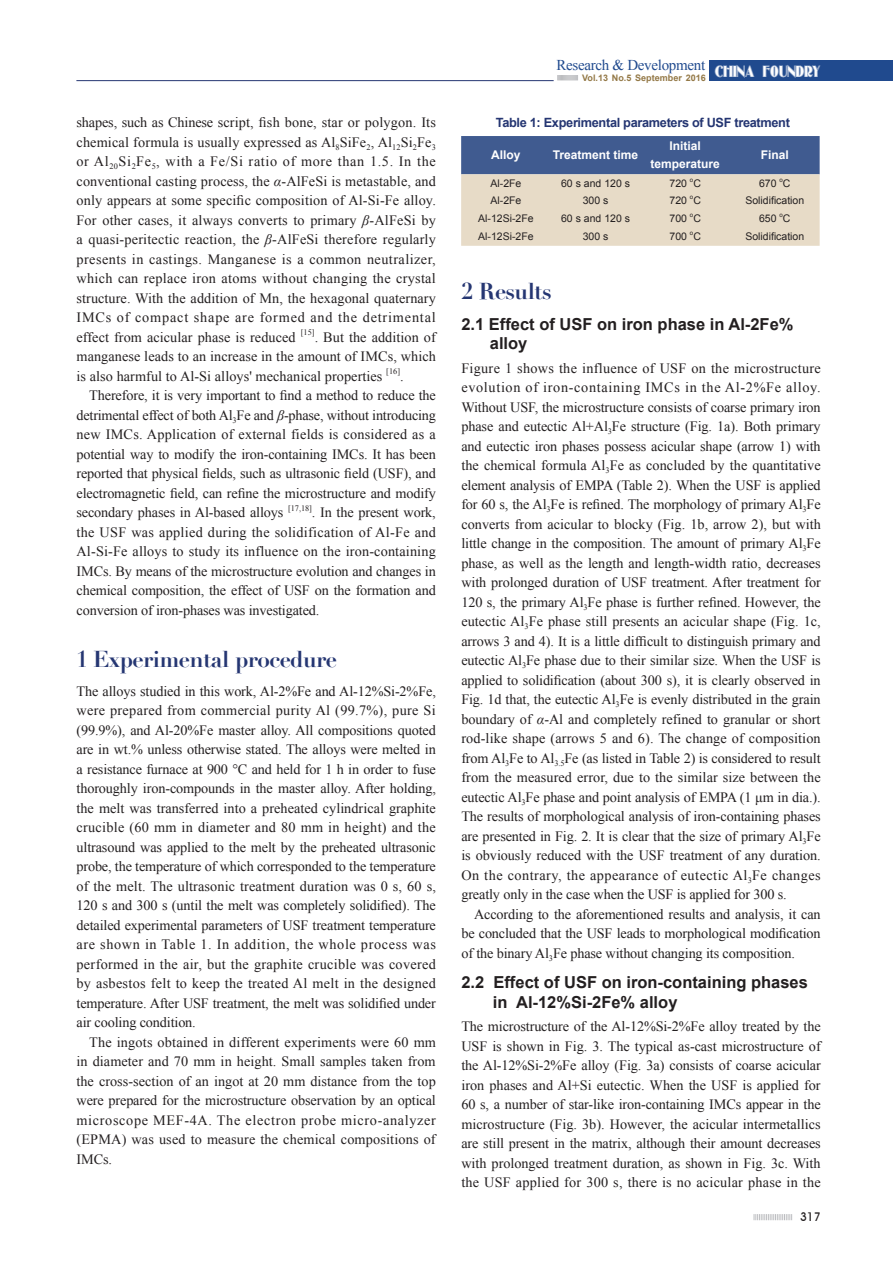
<style>
.page{position:relative;width:893px;height:1263px;background:#fff}
.page>*{position:absolute;margin:0;border:0;box-sizing:border-box;transform-origin:0 0}
.大标新{font:700 22.5px "Didot";letter-spacing:-.025em;color:#253672}
._06-正文副标题{font:700 16.5px/19.5px "Arial";color:#231f20}
.t1{font:15px "Times New Roman";letter-spacing:-.02em;color:#204a8e}
._07-正文{font:14.25px/19.5px "Times New Roman";letter-spacing:-.01em;color:#231f20;text-align:justify}
._13-图片说明{font:700 12.75px "Arial";letter-spacing:-.025em;color:#253672}
._12-表格文字{font:700 12px/18px "Arial";color:#fff;text-align:center}
.t2{font:500 12px "Avant Garde IT Cby BT";color:#231f20}
._15-图中字{font:10.5px "Arial";color:#231f20}
.t3{font:700 9px "Arial";letter-spacing:.005em;color:#937846}
._07-正文-2{font:8.25px "Times New Roman";letter-spacing:-.005em;color:#231f20}
._15-图中字-2{font:6.15px "Arial";color:#231f20}
.s1{font-style:italic}
.s2{font-family:"Oldgate Lane Outline";font-size:15.6px;color:#fff}
</style>
<div class="page">
<svg style="left:754px;top:1214px;width:38px;height:6px"></svg>
<div style="left:709px;top:60px;width:184px;height:21px;background:#204a8e"></div>
<svg style="left:557px;top:75px;width:21px;height:5px"></svg>
<hr style="left:76px;top:80px;width:478px;height:1px;background:#253672">
<svg style="left:461px;top:136px;width:359px;height:110px;background:#adaeb4"></svg>
<p class="_07-正文" style="left:77px;top:113px;width:361px">shapes, such as Chinese script, fish bone, star or polygon. Its chemical formula is usually expressed as Al<sub>8</sub>SiFe<sub>2</sub>, Al<sub>12</sub>Si<sub>2</sub>Fe<sub>3 </sub>or Al<sub>20</sub>Si<sub>2</sub>Fe<sub>5</sub>, with a Fe/Si ratio of more than 1.5. In the conventional casting process, the <span class="s1">α</span>-AlFeSi is metastable, and only appears at some specific composition of Al-Si-Fe alloy.<br>For other cases, it always converts to primary <span class="s1">β</span>-AlFeSi by a quasi-peritectic reaction, the <span class="s1">β</span>-AlFeSi therefore regularly presents in castings. Manganese is a common neutralizer, which can replace iron atoms without changing the crystal structure. With the addition of Mn, the hexagonal quaternary IMCs of compact shape are formed and the detrimental effect from acicular phase is reduced</p>
<p class="_07-正文-2" style="left:301px;top:327px;width:15px">[15]</p>
<p class="_07-正文" style="left:77px;top:327px;width:361px;text-indent:238px">. But the addition of manganese leads to an increase in the amount of IMCs, which is also harmful to Al-Si alloys' mechanical properties</p>
<p class="_07-正文-2" style="left:386px;top:366px;width:15px">[16]</p>
<p class="_07-正文" style="left:400px;top:366px;width:5px">.</p>
<p class="_07-正文" style="left:77px;top:386px;width:361px;text-indent:13px">Therefore, it is very important to find a method to reduce the detrimental effect of both Al<sub>3</sub>Fe and <span class="s1">β</span>-phase, without introducing new IMCs. Application of external fields is considered as a potential way to modify the iron-containing IMCs. It has been reported that physical fields, such as ultrasonic field (USF), and electromagnetic field, can refine the microstructure and modify secondary phases in Al-based alloys</p>
<p class="_07-正文-2" style="left:288px;top:502px;width:25px">[17,18]</p>
<p class="_07-正文" style="left:77px;top:503px;width:361px;text-indent:235px">. In the present work, the USF was applied during the solidification of Al-Fe and Al-Si-Fe alloys to study its influence on the iron-containing IMCs. By means of the microstructure evolution and changes in chemical composition, the effect of USF on the formation and conversion of iron-phases was investigated.</p>
<p class="大标新" style="left:76px;top:646px;width:263px">1 Experimental procedure</p>
<p class="_07-正文" style="left:77px;top:681px;width:361px">The alloys studied in this work, Al-2%Fe and Al-12%Si-2%Fe, were prepared from commercial purity Al (99.7%), pure Si (99.9%), and Al-20%Fe master alloy. All compositions quoted are in wt.% unless otherwise stated. The alloys were melted in a resistance furnace at 900 °C and held for 1 h in order to fuse thoroughly iron-compounds in the master alloy. After holding, the melt was transferred into a preheated cylindrical graphite crucible (60 mm in diameter and 80 mm in height) and the ultrasound was applied to the melt by the preheated ultrasonic probe, the temperature of which corresponded to the temperature of the melt. The ultrasonic treatment duration was 0 s, 60 s, 120 s and 300 s (until the melt was completely solidified). The detailed experimental parameters of USF treatment temperature are shown in Table 1. In addition, the whole process was performed in the air, but the graphite crucible was covered by asbestos felt to keep the treated Al melt in the designed temperature. After USF treatment, the melt was solidified under air cooling condition.</p>
<p class="_07-正文" style="left:77px;top:1032px;width:361px;text-indent:13px">The ingots obtained in different experiments were 60 mm in diameter and 70 mm in height. Small samples taken from the cross-section of an ingot at 20 mm distance from the top were prepared for the microstructure observation by an optical microscope MEF-4A. The electron probe micro-analyzer (EPMA) was used to measure the chemical compositions of IMCs.</p>
<p class="t1" style="left:556px;top:55px;width:265px">Research &amp; Development <span class="s2">CHINA FOUNDRY</span></p>
<p class="t3" style="left:582px;top:72px;width:125px">Vol.13 No.5 September 2016</p>
<p class="_13-图片说明" style="left:496px;top:114px;width:296px">Table 1: Experimental parameters of USF treatment</p>
<p class="_12-表格文字" style="left:491px;top:147px;width:31px">Alloy</p>
<p class="_12-表格文字" style="left:553px;top:147px;width:87px">Treatment time</p>
<p class="_12-表格文字" style="left:650px;top:138px;width:71px">Initial temperature</p>
<p class="_12-表格文字" style="left:761px;top:147px;width:30px">Final</p>
<p class="_15-图中字" style="left:490px;top:176px;width:32px">Al-2Fe</p>
<p class="_15-图中字" style="left:561px;top:176px;width:70px">60 s and 120 s</p>
<p class="_15-图中字" style="left:669px;top:176px;width:19px">720</p>
<p class="_15-图中字-2" style="left:690px;top:175px;width:5px">o</p>
<p class="_15-图中字" style="left:693px;top:176px;width:9px">C</p>
<p class="_15-图中字" style="left:759px;top:176px;width:19px">670</p>
<p class="_15-图中字-2" style="left:779px;top:175px;width:5px">o</p>
<p class="_15-图中字" style="left:783px;top:176px;width:9px">C</p>
<p class="_15-图中字" style="left:490px;top:194px;width:32px">Al-2Fe</p>
<p class="_15-图中字" style="left:583px;top:194px;width:27px">300 s</p>
<p class="_15-图中字" style="left:669px;top:194px;width:19px">720</p>
<p class="_15-图中字-2" style="left:690px;top:193px;width:5px">o</p>
<p class="_15-图中字" style="left:693px;top:194px;width:9px">C</p>
<p class="_15-图中字" style="left:745px;top:194px;width:60px">Solidification</p>
<p class="_15-图中字" style="left:478px;top:211px;width:57px">Al-12Si-2Fe</p>
<p class="_15-图中字" style="left:561px;top:211px;width:70px">60 s and 120 s</p>
<p class="_15-图中字" style="left:669px;top:211px;width:19px">700</p>
<p class="_15-图中字-2" style="left:690px;top:211px;width:5px">o</p>
<p class="_15-图中字" style="left:693px;top:211px;width:9px">C</p>
<p class="_15-图中字" style="left:759px;top:211px;width:19px">650</p>
<p class="_15-图中字-2" style="left:779px;top:211px;width:5px">o</p>
<p class="_15-图中字" style="left:783px;top:211px;width:9px">C</p>
<p class="_15-图中字" style="left:478px;top:229px;width:57px">Al-12Si-2Fe</p>
<p class="_15-图中字" style="left:583px;top:229px;width:27px">300 s</p>
<p class="_15-图中字" style="left:669px;top:229px;width:19px">700</p>
<p class="_15-图中字-2" style="left:690px;top:229px;width:5px">o</p>
<p class="_15-图中字" style="left:693px;top:229px;width:9px">C</p>
<p class="_15-图中字" style="left:745px;top:229px;width:60px">Solidification</p>
<p class="大标新" style="left:461px;top:277px;width:92px">2 Results</p>
<p class="_06-正文副标题" style="left:490px;top:315px;width:305px;text-indent:-28px">2.1 Effect of USF on iron phase in Al-2Fe% alloy</p>
<p class="_07-正文" style="left:461px;top:358px;width:361px">Figure 1 shows the influence of USF on the microstructure evolution of iron-containing IMCs in the Al-2%Fe alloy.<br>Without USF, the microstructure consists of coarse primary iron phase and eutectic Al+Al<sub>3</sub>Fe structure (Fig. 1a). Both primary and eutectic iron phases possess acicular shape (arrow 1) with the chemical formula Al<sub>3</sub>Fe as concluded by the quantitative element analysis of EMPA (Table 2). When the USF is applied for 60 s, the Al<sub>3</sub>Fe is refined. The morphology of primary Al<sub>3</sub>Fe converts from acicular to blocky (Fig. 1b, arrow 2), but with little change in the composition. The amount of primary Al<sub>3</sub>Fe phase, as well as the length and length-width ratio, decreases with prolonged duration of USF treatment. After treatment for 120 s, the primary Al<sub>3</sub>Fe phase is further refined. However, the eutectic Al<sub>3</sub>Fe phase still presents an acicular shape (Fig. 1c, arrows 3 and 4). It is a little difficult to distinguish primary and eutectic Al<sub>3</sub>Fe phase due to their similar size. When the USF is applied to solidification (about 300 s), it is clearly observed in Fig. 1d that, the eutectic Al<sub>3</sub>Fe is evenly distributed in the grain boundary of <span class="s1">α</span>-Al and completely refined to granular or short rod-like shape (arrows 5 and 6). The change of composition from Al<sub>3</sub>Fe to Al<sub>3.5</sub>Fe (as listed in Table 2) is considered to result from the measured error, due to the similar size between the eutectic Al<sub>3</sub>Fe phase and point analysis of EMPA (1 μm in dia.).<br>The results of morphological analysis of iron-containing phases are presented in Fig. 2. It is clear that the size of primary Al<sub>3</sub>Fe is obviously reduced with the USF treatment of any duration.<br>On the contrary, the appearance of eutectic Al<sub>3</sub>Fe changes greatly only in the case when the USF is applied for 300 s.</p>
<p class="_07-正文" style="left:461px;top:904px;width:361px;text-indent:13px">According to the aforementioned results and analysis, it can be concluded that the USF leads to morphological modification of the binary Al<sub>3</sub>Fe phase without changing its composition.</p>
<p class="_06-正文副标题" style="left:493px;top:973px;width:317px;text-indent:-32px">2.2 Effect of USF on iron-containing phases in Al-12%Si-2Fe% alloy</p>
<p class="_07-正文" style="left:461px;top:1016px;width:361px">The microstructure of the Al-12%Si-2%Fe alloy treated by the USF is shown in Fig. 3. The typical as-cast microstructure of the Al-12%Si-2%Fe alloy (Fig. 3a) consists of coarse acicular iron phases and Al+Si eutectic. When the USF is applied for 60 s, a number of star-like iron-containing IMCs appear in the microstructure (Fig. 3b). However, the acicular intermetallics are still present in the matrix, although their amount decreases with prolonged treatment duration, as shown in Fig. 3c. With the USF applied for 300 s, there is no acicular phase in the</p>
<p class="t2" style="left:800px;top:1209px;width:22px">317</p>
</div>
